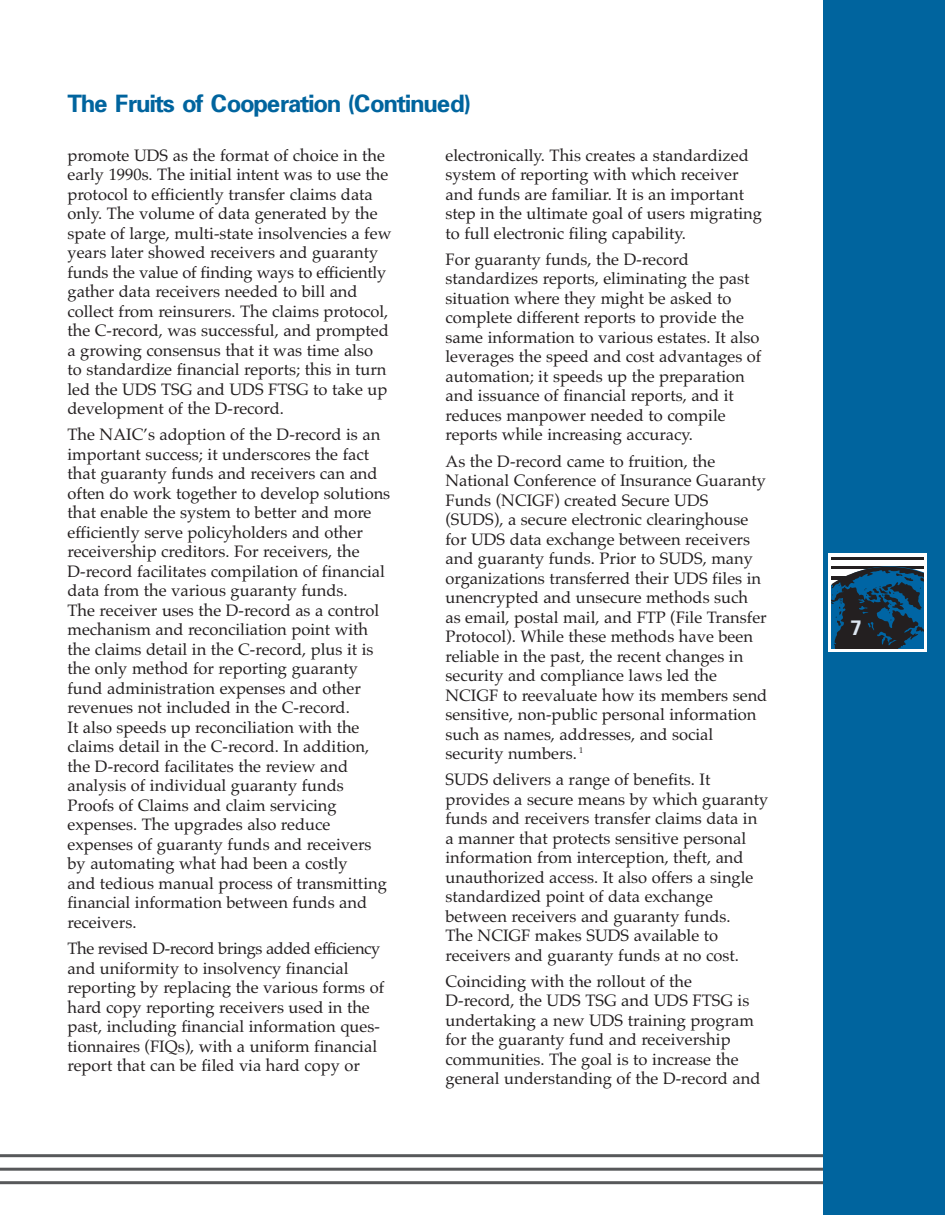
<style>
.page{position:relative;width:945px;height:1215px;background:#fff}
.page>*{position:absolute;margin:0;border:0;box-sizing:border-box;transform-origin:0 0}
.t1{font:700 24px "Univers";letter-spacing:-.055em;color:#00649e}
.t2{font:700 21px "Univers";color:#dde6f1}
.t3{font:16.5px/19.5px "Palatino";color:#231f20}
</style>
<div class="page">
<hr style="left:0;top:1154px;width:918px;height:3px;background:#57585a">
<hr style="left:0;top:1168px;width:918px;height:3px;background:#57585a">
<hr style="left:0;top:1181px;width:918px;height:3px;background:#57585a">
<div style="left:824px;top:0;width:121px;height:1215px;background:#00649e"></div>
<svg style="left:828px;top:554px;width:99px;height:98px;background:#d8dfe4"></svg>
<hr style="left:832px;top:557px;width:91px;height:2px;background:#231f20">
<svg style="left:832px;top:566px;width:91px;height:82px"></svg>
<h1 class="t1" style="left:68px;top:94px;width:406px">The Fruits of Cooperation (Continued)</h1>
<p class="t3" style="left:68px;top:145px;width:325px">promote UDS as the format of choice in the early 1990s. The initial intent was to use the protocol to efficiently transfer claims data only. The volume of data generated by the spate of large, multi-state insolvencies a few years later showed receivers and guaranty funds the value of finding ways to efficiently gather data receivers needed to bill and collect from reinsurers. The claims protocol, the C-record, was successful, and prompted a growing consensus that it was time also to standardize financial reports; this in turn led the UDS TSG and UDS FTSG to take up development of the D-record.</p>
<p class="t3" style="left:68px;top:425px;width:324px">The NAIC’s adoption of the D-record is an important success; it underscores the fact that guaranty funds and receivers can and often do work together to develop solutions that enable the system to better and more efficiently serve policyholders and other receivership creditors. For receivers, the D-record facilitates compilation of financial data from the various guaranty funds.<br>The receiver uses the D-record as a control mechanism and reconciliation point with the claims detail in the C-record, plus it is the only method for reporting guaranty fund administration expenses and other revenues not included in the C-record.<br>It also speeds up reconciliation with the claims detail in the C-record. In addition, the D-record facilitates the review and analysis of individual guaranty funds Proofs of Claims and claim servicing expenses. The upgrades also reduce expenses of guaranty funds and receivers by automating what had been a costly<br>and tedious manual process of transmitting financial information between funds and receivers.</p>
<p class="t3" style="left:68px;top:939px;width:318px">The revised D-record brings added efficiency and uniformity to insolvency financial reporting by replacing the various forms of hard copy reporting receivers used in the past, including financial information ques&shy;tionnaires (FIQs), with a uniform financial report that can be filed via hard copy or</p>
<p class="t3" style="left:445px;top:145px;width:318px">electronically. This creates a standardized system of reporting with which receiver and funds are familiar. It is an important step in the ultimate goal of users migrating to full electronic filing capability.</p>
<p class="t3" style="left:445px;top:250px;width:317px">For guaranty funds, the D-record standardizes reports, eliminating the past situation where they might be asked to complete different reports to provide the same information to various estates. It also leverages the speed and cost advantages of automation; it speeds up the preparation and issuance of financial reports, and it reduces manpower needed to compile reports while increasing accuracy.</p>
<p class="t3" style="left:445px;top:451px;width:323px">As the D-record came to fruition, the National Conference of Insurance Guaranty Funds (NCIGF) created Secure UDS (SUDS), a secure electronic clearinghouse for UDS data exchange between receivers and guaranty funds. Prior to SUDS, many organizations transferred their UDS files in unencrypted and unsecure methods such as email, postal mail, and FTP (File Transfer Protocol). While these methods have been reliable in the past, the recent changes in security and compliance laws led the NCIGF to reevaluate how its members send sensitive, non-public personal information such as names, addresses, and social security numbers. <sup>1</sup></p>
<p class="t3" style="left:446px;top:770px;width:324px">SUDS delivers a range of benefits. It provides a secure means by which guaranty funds and receivers transfer claims data in a manner that protects sensitive personal information from interception, theft, and unauthorized access. It also offers a single standardized point of data exchange between receivers and guaranty funds.<br>The NCIGF makes SUDS available to receivers and guaranty funds at no cost.</p>
<p class="t3" style="left:446px;top:971px;width:317px">Coinciding with the rollout of the D-record, the UDS TSG and UDS FTSG is undertaking a new UDS training program for the guaranty fund and receivership communities. The goal is to increase the general understanding of the D-record and</p>
<p class="t2" style="left:850px;top:620px;width:13px">7</p>
</div>
